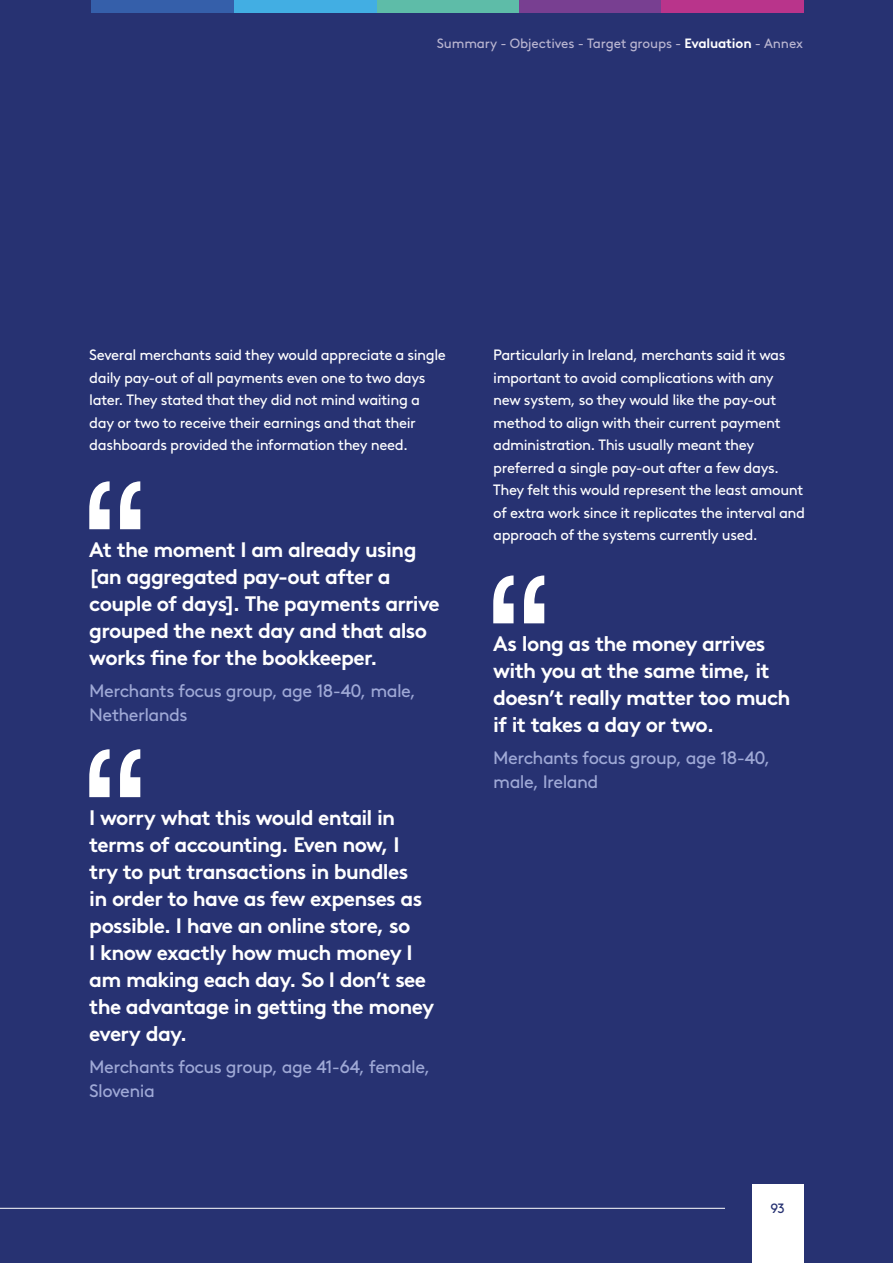
<style>
.page{position:relative;width:893px;height:1263px;background:#273272}
.page>*{position:absolute;margin:0;border:0;box-sizing:border-box;transform-origin:0 0}
.t1{font:700 21px/27px "Kantar Brown";letter-spacing:-.035em;color:#fff}
.t2{font:18px/24px "Kantar Brown";letter-spacing:-.03em;color:#9fa9d6}
.t3{font:15px/22.5px "Kantar Brown";letter-spacing:-.03em;color:#fff}
.t4{font:13.5px "Kantar Brown";letter-spacing:-.015em;color:#bab6d1}
.t5{font:13.5px "Kantar Brown";color:#273272}
.s1{font-weight:700;color:#fff}
</style>
<div class="page">
<div style="left:753px;top:1184px;width:51px;height:79px;background:#fff"></div>
<hr style="left:0;top:1208px;width:725px;height:1px;background:#fff">
<div style="left:91px;top:0;width:143px;height:13px;background:#355faa"></div>
<div style="left:377px;top:0;width:142px;height:13px;background:#5ebca8"></div>
<div style="left:234px;top:0;width:143px;height:13px;background:#42aee3"></div>
<div style="left:519px;top:0;width:143px;height:13px;background:#783f91"></div>
<div style="left:661px;top:0;width:143px;height:13px;background:#b9348b"></div>
<svg style="left:89px;top:481px;width:51px;height:48px"></svg>
<svg style="left:493px;top:575px;width:51px;height:48px"></svg>
<svg style="left:89px;top:749px;width:51px;height:48px"></svg>
<p class="t4" style="left:437px;top:33px;width:368px">Summary - Objectives - Target groups - <span class="s1">Evaluation</span> - Annex</p>
<p class="t3" style="left:89px;top:342px;width:358px">Several merchants said they would appreciate a single daily pay-out of all payments even one to two days later. They stated that they did not mind waiting a day or two to receive their earnings and that their dashboards provided the information they need.</p>
<p class="t3" style="left:493px;top:342px;width:313px">Particularly in Ireland, merchants said it was important to avoid complications with any<br>new system, so they would like the pay-out method to align with their current payment administration. This usually meant they preferred a single pay-out after a few days.<br>They felt this would represent the least amount of extra work since it replicates the interval and approach of the systems currently used.</p>
<h1 class="t1" style="left:89px;top:534px;width:352px">At the moment I am already using [an aggregated pay-out after a couple of days]. The payments arrive grouped the next day and that also works fine for the bookkeeper.</h1>
<p class="t2" style="left:89px;top:678px;width:328px">Merchants focus group, age 18-40, male,<br>Netherlands</p>
<h1 class="t1" style="left:493px;top:628px;width:299px">As long as the money arrives with you at the same time, it doesn’t really matter too much if it takes a day or two.</h1>
<p class="t2" style="left:493px;top:745px;width:279px">Merchants focus group, age 18-40, male, Ireland</p>
<p class="t1" style="left:89px;top:802px;width:346px">I worry what this would entail in terms of accounting. Even now, I<br>try to put transactions in bundles<br>in order to have as few expenses as possible. I have an online store, so<br>I know exactly how much money I am making each day. So I don’t see the advantage in getting the money every day.</p>
<p class="t2" style="left:89px;top:1053px;width:343px">Merchants focus group, age 41-64, female,<br>Slovenia</p>
<p class="t5" style="left:770px;top:1198px;width:16px">93</p>
</div>
